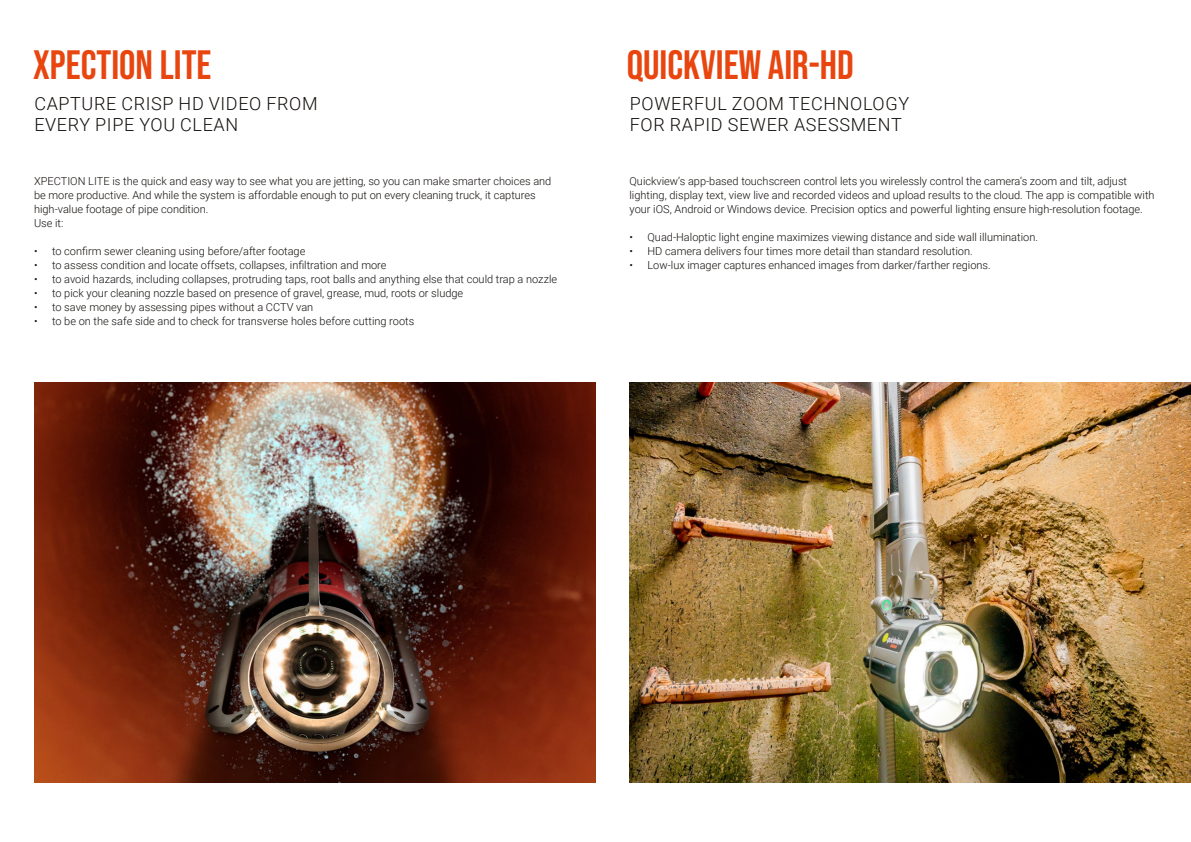
<style>
.page{position:relative;width:1191px;height:842px;background:#fff}
.page>*{position:absolute;margin:0;border:0;box-sizing:border-box;transform-origin:0 0}
.t1{font:41px "Bebas Neue";color:#e8450f}
.t2{font:300 18px/21px "Roboto";letter-spacing:.035em;color:#13100d}
.t3{font:300 11px/14px "Roboto";color:#13100d}
</style>
<div class="page">
<img style="left:34px;top:383px;width:561px;height:399px">
<img style="left:629px;top:383px;width:562px;height:399px">
<h1 class="t1" style="left:33px;top:42px;width:180px">XPECTION LITE</h1>
<h1 class="t1" style="left:626px;top:42px;width:229px">QUICKVIEW AIR-HD</h1>
<h2 class="t2" style="left:34px;top:92px;width:285px">CAPTURE CRISP HD VIDEO FROM<br>EVERY PIPE YOU CLEAN</h2>
<h2 class="t2" style="left:630px;top:92px;width:281px">POWERFUL ZOOM TECHNOLOGY<br>FOR RAPID SEWER ASESSMENT</h2>
<p class="t3" style="left:34px;top:174px;width:519px">XPECTION LITE is the quick and easy way to see what you are jetting, so you can make smarter choices and be more productive. And while the system is affordable enough to put on every cleaning truck, it captures high-value footage of pipe condition.<br>Use it:</p>
<p class="t3" style="left:34px;top:244px;width:273px">• to confirm sewer cleaning using before/after footage</p>
<p class="t3" style="left:34px;top:258px;width:354px">• to assess condition and locate offsets, collapses, infiltration and more</p>
<p class="t3" style="left:34px;top:272px;width:524px">• to avoid hazards, including collapses, protruding taps, root balls and anything else that could trap a nozzle</p>
<p class="t3" style="left:34px;top:286px;width:431px">• to pick your cleaning nozzle based on presence of gravel, grease, mud, roots or sludge</p>
<p class="t3" style="left:34px;top:300px;width:281px">• to save money by assessing pipes without a CCTV van</p>
<p class="t3" style="left:34px;top:314px;width:382px">• to be on the safe side and to check for transverse holes before cutting roots</p>
<p class="t3" style="left:629px;top:174px;width:526px">Quickview‘s app-based touchscreen control lets you wirelessly control the camera‘s zoom and tilt, adjust lighting, display text, view live and recorded videos and upload results to the cloud. The app is compatible with your iOS, Android or Windows device. Precision optics and powerful lighting ensure high-resolution footage.</p>
<p class="t3" style="left:629px;top:230px;width:410px">• Quad-Haloptic light engine maximizes viewing distance and side wall illumination.</p>
<p class="t3" style="left:629px;top:244px;width:345px">• HD camera delivers four times more detail than standard resolution.</p>
<p class="t3" style="left:629px;top:258px;width:363px">• Low-lux imager captures enhanced images from darker/farther regions.</p>
</div>
